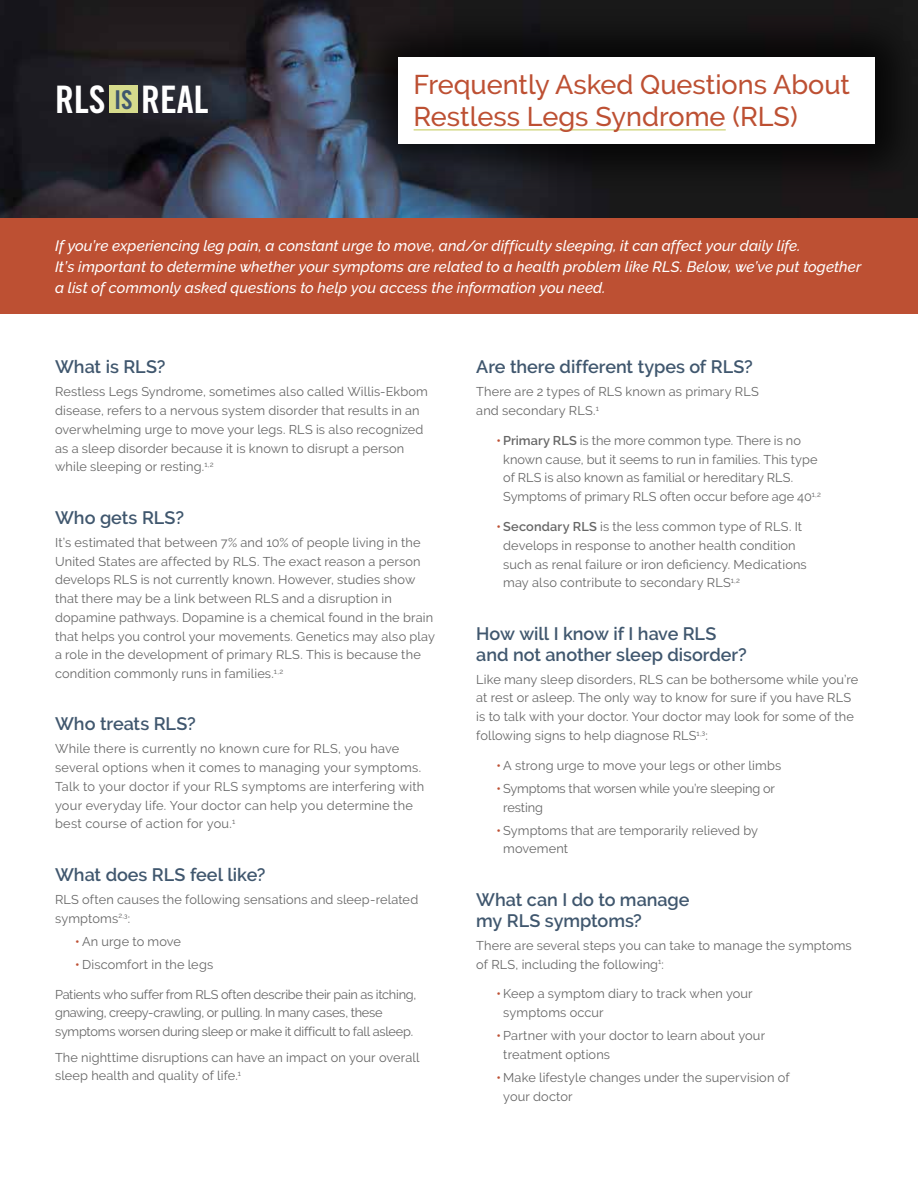
<style>
.page{position:relative;width:918px;height:1188px;background:#fff}
.page>*{position:absolute;margin:0;border:0;box-sizing:border-box;transform-origin:0 0}
.t1{font:37.95px "Trade Gothic LT Pro Bd Cn 20";color:#fff}
.t2{font:500 27px/32.4px "Raleway";color:#bd5033}
.t3{font:600 18px/21px "Raleway";color:#40576e}
.t4{font:italic 500 15px/21px "Raleway";letter-spacing:.005em;color:#fff}
.t5{font:12.75px/18.8px "Raleway";letter-spacing:.01em;color:#666}
.t6{font:12.75px/18.8px "Raleway";letter-spacing:-.02em;color:#666}
.t7{font:12.75px/18.8px "Raleway";letter-spacing:-.01em;color:#666}
.s1{font-size:25.95px;color:#40576e}
.s2{font-weight:600;color:#bd5033}
.s3{font-weight:600}
</style>
<div class="page">
<img style="left:0;top:0;width:918px;height:219px">
<div style="left:348px;top:7px;width:570px;height:188px;background:#000;opacity:.75"></div>
<div style="left:399px;top:57px;width:476px;height:87px;background:#fff"></div>
<hr style="left:414px;top:129px;width:312px;height:2px;background:#d6db8c">
<div style="left:0;top:219px;width:918px;height:95px;background:#bd5033"></div>
<div style="left:109px;top:85px;width:29px;height:27px;background:#d6db8c"></div>
<h1 class="t1" style="left:55px;top:76px;width:155px">RLS <span class="s1">IS</span> REAL</h1>
<h2 class="t2" style="left:414px;top:68px;width:438px">Frequently Asked Questions About<br>Restless Legs Syndrome (RLS)</h2>
<p class="t4" style="left:55px;top:236px;width:808px">If you’re experiencing leg pain, a constant urge to move, and/or difficulty sleeping, it can affect your daily life.<br>It’s important to determine whether your symptoms are related to a health problem like RLS. Below, we’ve put together a list of commonly asked questions to help you access the information you need.</p>
<h3 class="t3" style="left:55px;top:357px;width:112px">What is RLS?</h3>
<p class="t5" style="left:55px;top:382px;width:374px">Restless Legs Syndrome, sometimes also called Willis-Ekbom disease, refers to a nervous system disorder that results in an overwhelming urge to move your legs. RLS is also recognized as a sleep disorder because it is known to disrupt a person while sleeping or resting.<sup>1,2</sup></p>
<h3 class="t3" style="left:55px;top:507px;width:130px">Who gets RLS?</h3>
<p class="t5" style="left:55px;top:533px;width:381px">It’s estimated that between 7% and 10% of people living in the United States are affected by RLS. The exact reason a person develops RLS is not currently known. However, studies show that there may be a link between RLS and a disruption in dopamine pathways. Dopamine is a chemical found in the brain that helps you control your movements. Genetics may also play a role in the development of primary RLS. This is because the condition commonly runs in families.<sup>1,2</sup></p>
<h3 class="t3" style="left:55px;top:714px;width:142px">Who treats RLS?</h3>
<p class="t5" style="left:55px;top:740px;width:371px">While there is currently no known cure for RLS, you have several options when it comes to managing your symptoms.<br>Talk to your doctor if your RLS symptoms are interfering with your everyday life. Your doctor can help you determine the best course of action for you.<sup>1</sup></p>
<h3 class="t3" style="left:55px;top:864px;width:212px">What does RLS feel like?</h3>
<p class="t5" style="left:55px;top:890px;width:365px">RLS often causes the following sensations and sleep-related symptoms<sup>2,</sup><sup>3</sup>:</p>
<p class="t5" style="left:75px;top:932px;width:107px"><span class="s2">•</span> An urge to move</p>
<p class="t5" style="left:75px;top:955px;width:139px"><span class="s2">•</span> Discomfort in the legs</p>
<p class="t6" style="left:55px;top:985px;width:363px">Patients who suffer from RLS often describe their pain as itching, gnawing, creepy-crawling, or pulling. In many cases, these symptoms worsen during sleep or make it difficult to fall asleep.</p>
<p class="t5" style="left:55px;top:1048px;width:366px">The nighttime disruptions can have an impact on your overall sleep health and quality of life.<sup>1</sup></p>
<h3 class="t3" style="left:476px;top:357px;width:278px">Are there different types of RLS?</h3>
<p class="t5" style="left:476px;top:382px;width:284px">There are 2 types of RLS known as primary RLS and secondary RLS.<sup>1</sup></p>
<p class="t5" style="left:503px;top:431px;width:319px;text-indent:-7px"><span class="s2">•</span> <span class="s3">Primary RLS</span> is the more common type. There is no known cause, but it seems to run in families. This type of RLS is also known as familial or hereditary RLS.<br>Symptoms of primary RLS often occur before age 40<sup>1,2</sup></p>
<p class="t5" style="left:503px;top:517px;width:305px;text-indent:-7px"><span class="s2">•</span> <span class="s3">Secondary RLS</span> is the less common type of RLS. It develops in response to another health condition such as renal failure or iron deficiency. Medications may also contribute to secondary RLS<sup>1,2</sup></p>
<h3 class="t3" style="left:476px;top:623px;width:272px">How will I know if I have RLS and not another sleep disorder?</h3>
<p class="t5" style="left:476px;top:670px;width:383px">Like many sleep disorders, RLS can be bothersome while you’re at rest or asleep. The only way to know for sure if you have RLS is to talk with your doctor. Your doctor may look for some of the following signs to help diagnose RLS<sup>1,</sup><sup>3</sup>:</p>
<p class="t5" style="left:497px;top:756px;width:286px"><span class="s2">•</span> A strong urge to move your legs or other limbs</p>
<p class="t7" style="left:503px;top:779px;width:273px;text-indent:-7px"><span class="s2">•</span> Symptoms that worsen while you’re sleeping or resting</p>
<p class="t5" style="left:503px;top:821px;width:256px;text-indent:-7px"><span class="s2">•</span> Symptoms that are temporarily relieved by movement</p>
<h3 class="t3" style="left:476px;top:889px;width:215px">What can I do to manage my RLS symptoms?</h3>
<p class="t5" style="left:476px;top:936px;width:377px">There are several steps you can take to manage the symptoms of RLS, including the following<sup>1</sup>:</p>
<p class="t5" style="left:503px;top:984px;width:251px;text-indent:-7px"><span class="s2">•</span> Keep a symptom diary to track when your symptoms occur</p>
<p class="t5" style="left:503px;top:1026px;width:263px;text-indent:-7px"><span class="s2">•</span> Partner with your doctor to learn about your treatment options</p>
<p class="t5" style="left:503px;top:1068px;width:288px;text-indent:-7px"><span class="s2">•</span> Make lifestyle changes under the supervision of your doctor</p>
</div>
